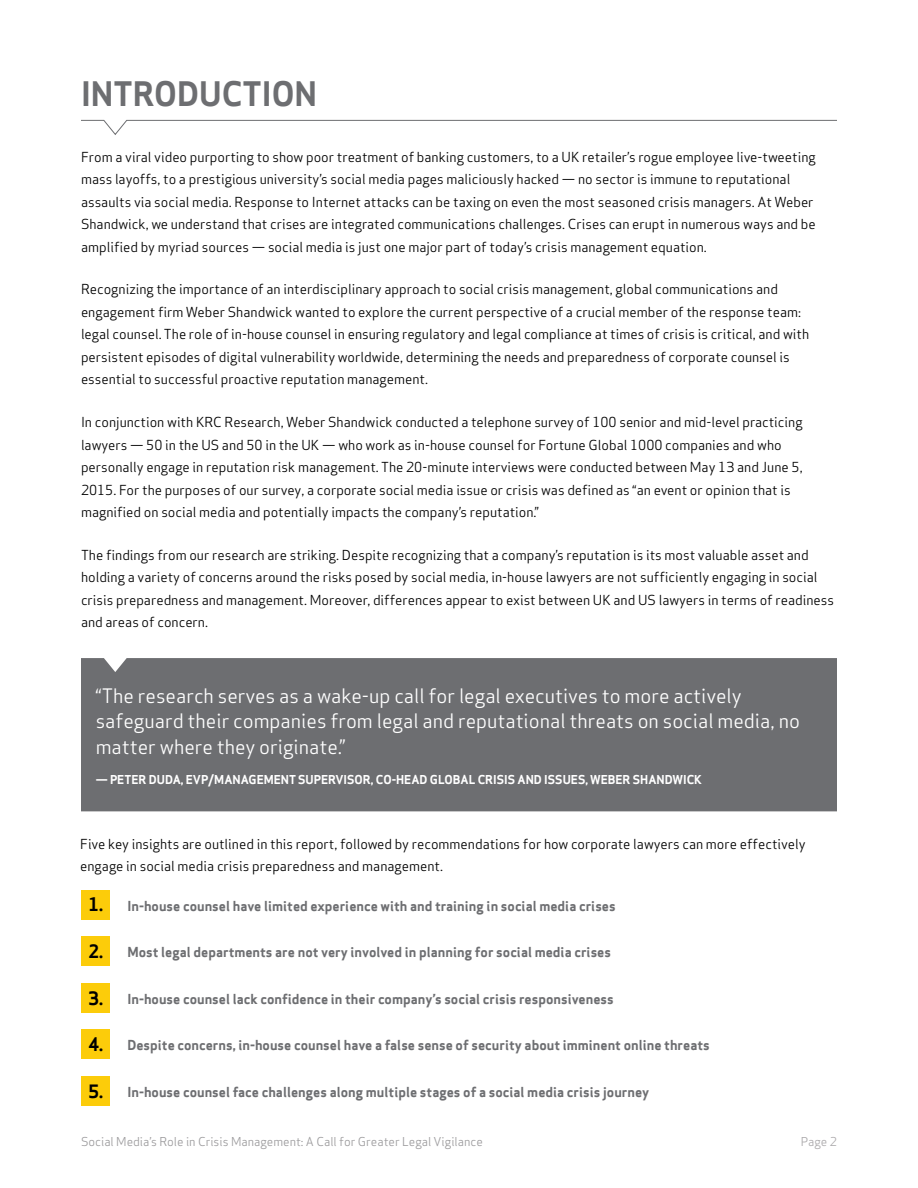
<style>
.page{position:relative;width:918px;height:1188px;background:#fff}
.page>*{position:absolute;margin:0;border:0;box-sizing:border-box;transform-origin:0 0}
.t1{font:700 33px "Apex Sans";color:#6d6e71}
.t2{font:19.5px/25.5px "Apex Sans";color:#fff}
.t3{font:700 18px "Apex Sans";color:#000}
.t4{font:13.5px/22.5px "Apex Sans";color:#000}
.t5{font:700 13.5px "Apex Sans";color:#6d6e71}
.t6{font:700 12px "Apex Sans";color:#fff}
.t7{font:12px "Apex Sans";color:#9c9b9d}
.t8{font:12px "Apex Sans";color:#aba9ab}
</style>
<div class="page">
<div style="left:81px;top:890px;width:29px;height:29px;background:#fccc0a"></div>
<div style="left:81px;top:937px;width:29px;height:29px;background:#fccc0a"></div>
<div style="left:81px;top:983px;width:29px;height:29px;background:#fccc0a"></div>
<div style="left:81px;top:1030px;width:29px;height:29px;background:#fccc0a"></div>
<div style="left:81px;top:1076px;width:29px;height:30px;background:#fccc0a"></div>
<svg style="left:81px;top:120px;width:756px;height:15px"></svg>
<div style="left:81px;top:658px;width:756px;height:153px;background:#6d6e71"></div>
<p class="t1" style="left:81px;top:72px;width:238px">INTRODUCTION</p>
<p class="t4" style="left:81px;top:144px;width:736px">From a viral video purporting to show poor treatment of banking customers, to a UK retailer’s rogue employee live-tweeting mass layoffs, to a prestigious university’s social media pages maliciously hacked — no sector is immune to reputational assaults via social media. Response to Internet attacks can be taxing on even the most seasoned crisis managers. At Weber Shandwick, we understand that crises are integrated communications challenges. Crises can erupt in numerous ways and be amplified by myriad sources — social media is just one major part of today’s crisis management equation.</p>
<p class="t4" style="left:81px;top:277px;width:730px">Recognizing the importance of an interdisciplinary approach to social crisis management, global communications and engagement firm Weber Shandwick wanted to explore the current perspective of a crucial member of the response team: legal counsel. The role of in-house counsel in ensuring regulatory and legal compliance at times of crisis is critical, and with persistent episodes of digital vulnerability worldwide, determining the needs and preparedness of corporate counsel is essential to successful proactive reputation management.</p>
<p class="t4" style="left:81px;top:410px;width:723px">In conjunction with KRC Research, Weber Shandwick conducted a telephone survey of 100 senior and mid-level practicing lawyers — 50 in the US and 50 in the UK — who work as in-house counsel for Fortune Global 1000 companies and who personally engage in reputation risk management. The 20-minute interviews were conducted between May 13 and June 5, 2015. For the purposes of our survey, a corporate social media issue or crisis was defined as “an event or opinion that is magnified on social media and potentially impacts the company’s reputation.”</p>
<p class="t4" style="left:81px;top:542px;width:755px">The findings from our research are striking. Despite recognizing that a company’s reputation is its most valuable asset and holding a variety of concerns around the risks posed by social media, in-house lawyers are not sufficiently engaging in social crisis preparedness and management. Moreover, differences appear to exist between UK and US lawyers in terms of readiness and areas of concern.</p>
<p class="t2" style="left:96px;top:681px;width:706px">“The research serves as a wake-up call for legal executives to more actively safeguard their companies from legal and reputational threats on social media, no matter where they originate.”</p>
<p class="t6" style="left:96px;top:772px;width:608px">— PETER DUDA, EVP/MANAGEMENT SUPERVISOR, CO-HEAD GLOBAL CRISIS AND ISSUES, WEBER SHANDWICK</p>
<p class="t4" style="left:80px;top:831px;width:727px">Five key insights are outlined in this report, followed by recommendations for how corporate lawyers can more effectively engage in social media crisis preparedness and management.</p>
<p class="t5" style="left:127px;top:897px;width:490px">In-house counsel have limited experience with and training in social media crises</p>
<p class="t5" style="left:127px;top:944px;width:485px">Most legal departments are not very involved in planning for social media crises</p>
<p class="t5" style="left:127px;top:990px;width:488px">In-house counsel lack confidence in their company’s social crisis responsiveness</p>
<p class="t5" style="left:127px;top:1037px;width:584px">Despite concerns, in-house counsel have a false sense of security about imminent online threats</p>
<p class="t5" style="left:127px;top:1083px;width:523px">In-house counsel face challenges along multiple stages of a social media crisis journey</p>
<p class="t3" style="left:89px;top:893px;width:16px">1.</p>
<p class="t3" style="left:89px;top:940px;width:16px">2.</p>
<p class="t3" style="left:89px;top:986px;width:16px">3.</p>
<p class="t3" style="left:89px;top:1033px;width:16px">4.</p>
<p class="t3" style="left:89px;top:1080px;width:16px">5.</p>
<p class="t7" style="left:81px;top:1132px;width:403px">Social Media’s Role in Crisis Management: A Call for Greater Legal Vigilance</p>
<p class="t8" style="left:801px;top:1132px;width:38px">Page 2</p>
</div>
